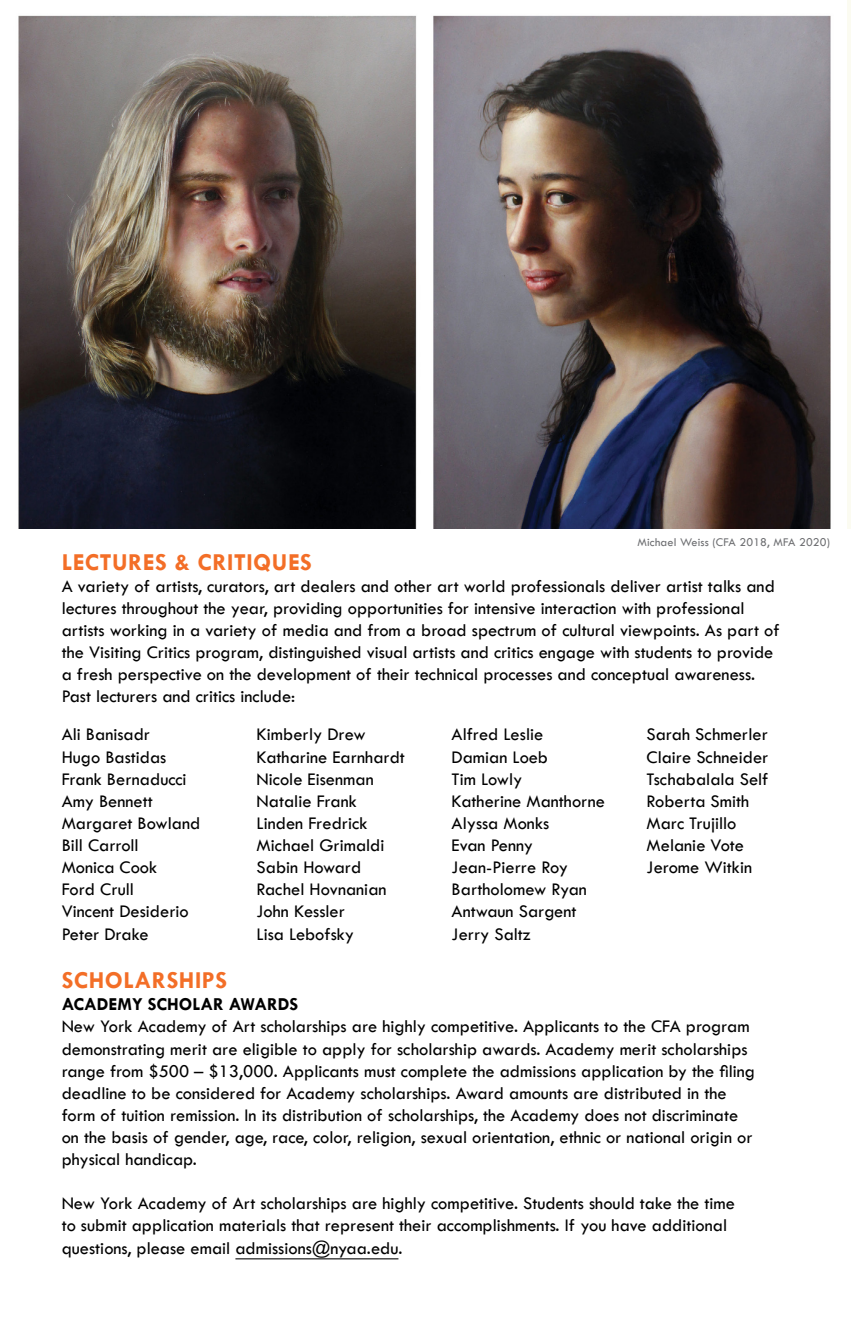
<style>
.page{position:relative;width:851px;height:1323px;background:#fff}
.page>*{position:absolute;margin:0;border:0;box-sizing:border-box;transform-origin:0 0}
.t1{font:700 24.5px "Tw Cen";letter-spacing:.02em;color:#f36e27}
.t2{font:18.38px/22.1px "Tw Cen";color:#000}
.t3{font:700 18.38px "Tw Cen";color:#000}
.t4{font:12.25px "Tw Cen";letter-spacing:.01em;color:#6d6e71}
</style>
<div class="page">
<hr style="left:235px;top:1258px;width:163px;height:1px;background:#000">
<img style="left:18px;top:15px;width:813px;height:514px">
<p class="t4" style="left:637px;top:535px;width:194px">Michael Weiss (CFA 2018, MFA 2020)</p>
<h1 class="t1" style="left:62px;top:547px;width:252px">LECTURES &amp; CRITIQUES</h1>
<p class="t2" style="left:62px;top:575px;width:719px">A variety of artists, curators, art dealers and other art world professionals deliver artist talks and lectures throughout the year, providing opportunities for intensive interaction with professional artists working in a variety of media and from a broad spectrum of cultural viewpoints. As part of the Visiting Critics program, distinguished visual artists and critics engage with students to provide a fresh perspective on the development of their technical processes and conceptual awareness.<br>Past lecturers and critics include:</p>
<p class="t2" style="left:62px;top:724px;width:140px">Ali Banisadr<br>Hugo Bastidas<br>Frank Bernaducci<br>Amy Bennett<br>Margaret Bowland<br>Bill Carroll<br>Monica Cook<br>Ford Crull<br>Vincent Desiderio<br>Peter Drake</p>
<p class="t2" style="left:257px;top:724px;width:150px">Kimberly Drew<br>Katharine Earnhardt<br>Nicole Eisenman<br>Natalie Frank<br>Linden Fredrick<br>Michael Grimaldi<br>Sabin Howard<br>Rachel Hovnanian<br>John Kessler<br>Lisa Lebofsky</p>
<p class="t2" style="left:451px;top:724px;width:155px">Alfred Leslie<br>Damian Loeb<br>Tim Lowly<br>Katherine Manthorne<br>Alyssa Monks<br>Evan Penny<br>Jean-Pierre Roy<br>Bartholomew Ryan<br>Antwaun Sargent<br>Jerry Saltz</p>
<p class="t2" style="left:646px;top:724px;width:123px">Sarah Schmerler<br>Claire Schneider<br>Tschabalala Self<br>Roberta Smith<br>Marc Trujillo<br>Melanie Vote<br>Jerome Witkin</p>
<h1 class="t1" style="left:62px;top:966px;width:167px">SCHOLARSHIPS</h1>
<p class="t3" style="left:62px;top:994px;width:238px">ACADEMY SCHOLAR AWARDS</p>
<p class="t2" style="left:62px;top:1016px;width:694px">New York Academy of Art scholarships are highly competitive. Applicants to the CFA program demonstrating merit are eligible to apply for scholarship awards. Academy merit scholarships range from $500 – $13,000. Applicants must complete the admissions application by the filing deadline to be considered for Academy scholarships. Award amounts are distributed in the form of tuition remission. In its distribution of scholarships, the Academy does not discriminate on the basis of gender, age, race, color, religion, sexual orientation, ethnic or national origin or physical handicap.</p>
<p class="t2" style="left:62px;top:1192px;width:675px">New York Academy of Art scholarships are highly competitive. Students should take the time to submit application materials that represent their accomplishments. If you have additional questions, please email admissions@nyaa.edu.</p>
</div>
